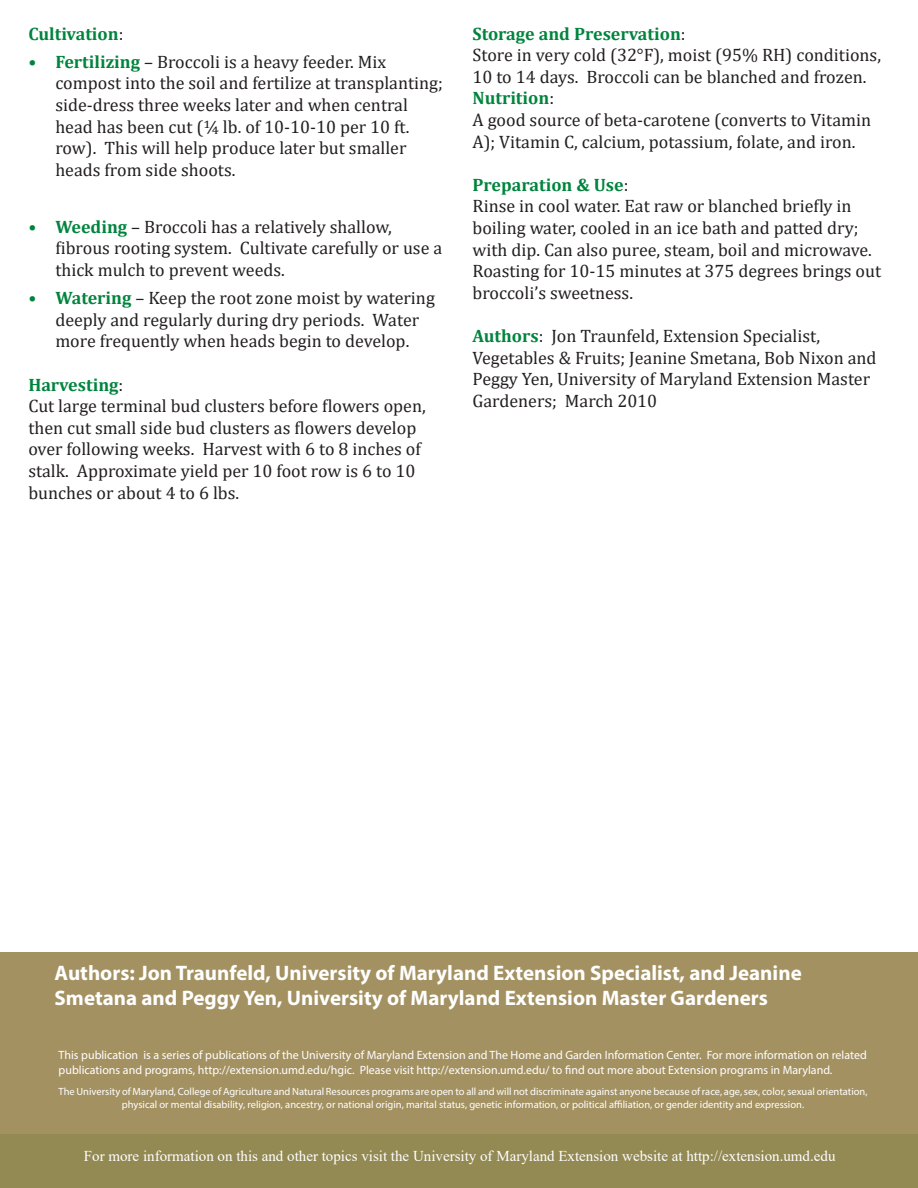
<style>
.page{position:relative;width:918px;height:1188px;background:#fff}
.page>*{position:absolute;margin:0;border:0;box-sizing:border-box;transform-origin:0 0}
.t1{font:700 21px/25.2px "Myriad Pro";color:#fff}
.t2{font:18px/21.6px "Cambria";color:#231f20}
.t3{font:700 18px "Cambria";color:#00843d}
.t4{font:15px "Times New Roman";color:#fff}
.t5{font:12px/14.4px "Myriad Pro";color:#fff}
.t6{font:10.5px/12.6px "Myriad Pro";color:#fff;text-align:center}
.s1{font-weight:400;color:#231f20}
.s2{font-weight:700;color:#00843d}
</style>
<div class="page">
<div style="left:0;top:953px;width:918px;height:185px;background:#a39161"></div>
<div style="left:0;top:1134px;width:918px;height:54px;background:#938953"></div>
<p class="t3" style="left:28px;top:21px;width:97px">Cultivation<span class="s1">:</span></p>
<p class="t2" style="left:55px;top:51px;width:389px;text-indent:-27px"><span class="s2">• Fertilizing</span> – Broccoli is a heavy feeder. Mix compost into the soil and fertilize at transplanting; side-dress three weeks later and when central head has been cut (¼ lb. of 10-10-10 per 10 ft. row). This will help produce later but smaller heads from side shoots.</p>
<p class="t2" style="left:55px;top:216px;width:388px;text-indent:-27px"><span class="s2">• Weeding</span> – Broccoli has a relatively shallow, fibrous rooting system. Cultivate carefully or use a thick mulch to prevent weeds.</p>
<p class="t2" style="left:55px;top:287px;width:381px;text-indent:-27px"><span class="s2">• Watering</span> – Keep the root zone moist by watering deeply and regularly during dry periods. Water more frequently when heads begin to develop.</p>
<p class="t2" style="left:28px;top:373px;width:399px"><span class="s2">Harvesting</span>:<br>Cut large terminal bud clusters before flowers open, then cut small side bud clusters as flowers develop over following weeks. Harvest with 6 to 8 inches of stalk. Approximate yield per 10 foot row is 6 to 10 bunches or about 4 to 6 lbs.</p>
<p class="t2" style="left:472px;top:22px;width:410px"><span class="s2">Storage and Preservation</span>:<br>Store in very cold (32°F), moist (95% RH) conditions,<br>10 to 14 days. Broccoli can be blanched and frozen.</p>
<p class="t2" style="left:472px;top:87px;width:400px"><span class="s2">Nutrition</span>:<br>A good source of beta-carotene (converts to Vitamin<br>A); Vitamin C, calcium, potassium, folate, and iron.</p>
<p class="t2" style="left:472px;top:174px;width:410px"><span class="s2">Preparation &amp; Use</span>:<br>Rinse in cool water. Eat raw or blanched briefly in boiling water, cooled in an ice bath and patted dry; with dip. Can also puree, steam, boil and microwave.<br>Roasting for 10-15 minutes at 375 degrees brings out broccoli’s sweetness.</p>
<p class="t2" style="left:472px;top:325px;width:406px"><span class="s2">Authors</span>: Jon Traunfeld, Extension Specialist, Vegetables &amp; Fruits; Jeanine Smetana, Bob Nixon and Peggy Yen, University of Maryland Extension Master Gardeners; March 2010</p>
<p class="t1" style="left:55px;top:959px;width:749px">Authors: Jon Traunfeld, University of Maryland Extension Specialist, and Jeanine<br>Smetana and Peggy Yen, University of Maryland Extension Master Gardeners</p>
<p class="t5" style="left:59px;top:1048px;width:810px">This publication is a series of publications of the University of Maryland Extension and The Home and Garden Information Center. For more information on related publications and programs, http://extension.umd.edu/hgic. Please visit http://extension.umd.edu/ to find out more about Extension programs in Maryland.</p>
<p class="t6" style="left:59px;top:1085px;width:811px">The University of Maryland, College of Agriculture and Natural Resources programs are open to all and will not discriminate against anyone because of race, age, sex, color, sexual orientation, physical or mental disability, religion, ancestry, or national origin, marital status, genetic information, or political affiliation, or gender identity and expression.</p>
<p class="t4" style="left:84px;top:1146px;width:753px">For more information on this and other topics visit the University of Maryland Extension website at http://extension.umd.edu</p>
</div>
